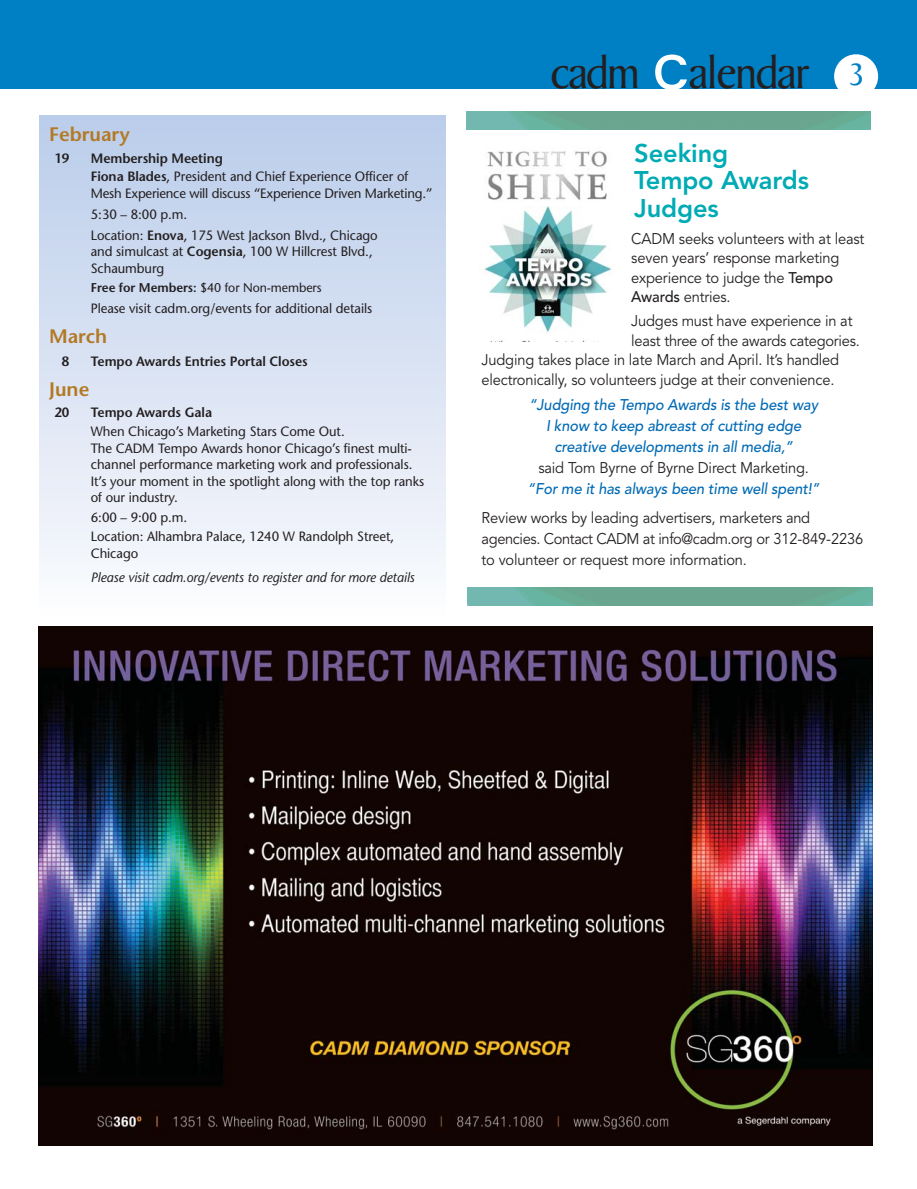
<style>
.page{position:relative;width:917px;height:1189px;background:#fff}
.page>*{position:absolute;margin:0;border:0;box-sizing:border-box;transform-origin:0 0}
.t1{font:48px "Baker Signet";letter-spacing:-.035em;color:#231f20}
.t2{font:800 25.35px/27.3px "Avenir";letter-spacing:-.005em;color:#00abb4}
.t3{font:600 19.5px "Stone Sans";color:#b37924}
.t4{font:15.45px/19.5px "Avenir";letter-spacing:-.01em;color:#231f20;scale:.95 1}
.t5{font:500 15.45px/20.9px "Avenir";color:#006ab5;text-align:center;scale:.95 1}
.t6{font:13.5px/16.5px "Stone Sans";letter-spacing:-.005em;color:#231f20}
.t7{font:italic 13.5px "Stone Sans";letter-spacing:-.005em;color:#231f20}
.t8{font:600 13.5px "Stone Sans";letter-spacing:-.005em;color:#231f20}
.t9{font:12.75px "Stone Sans";letter-spacing:-.005em;color:#231f20}
.s1{font-weight:600}
.s2{font-family:"SIL Hei Med Jian";color:#fff}
.s3{font-size:33.15px;color:#0080c4}
.s4{font-weight:500}
</style>
<div class="page">
<div style="left:0;top:0;width:917px;height:88px;background:#0080c4"></div>
<div style="left:834px;top:54px;width:44px;height:44px;background:#fff;border-radius:50%"></div>
<div style="left:39px;top:115px;width:407px;height:503px;background:linear-gradient(to bottom,#baccea,#fbfbfd)"></div>
<img style="left:38px;top:626px;width:834px;height:519px">
<img style="left:466px;top:111px;width:404px;height:19px">
<img style="left:468px;top:587px;width:404px;height:18px">
<img style="left:487px;top:151px;width:120px;height:49px">
<img style="left:484px;top:206px;width:128px;height:135px">
<h3 class="t3" style="left:49px;top:126px;width:82px">February</h3>
<p class="t8" style="left:54px;top:153px;width:16px">19</p>
<p class="t6" style="left:91px;top:151px;width:319px;line-height:18px"><span class="s1">Membership Meeting<br>Fiona Blades</span>, President and Chief Experience Officer of</p>
<p class="t6" style="left:91px;top:184px;width:343px;line-height:21px">Mesh Experience will discuss “Experience Driven Marketing.”<br>5:30 – 8:00 p.m.<br>Location: <span class="s1">Enova</span>, 175 West Jackson Blvd., Chicago</p>
<p class="t6" style="left:91px;top:245px;width:283px">and simulcast at <span class="s1">Cogensia</span>, 100 W Hillcrest Blvd.,<br>Schaumburg</p>
<p class="t9" style="left:91px;top:283px;width:232px"><span class="s1">Free for Members:</span> $40 for Non-members</p>
<p class="t6" style="left:91px;top:302px;width:283px">Please visit cadm.org/events for additional details</p>
<h3 class="t3" style="left:49px;top:329px;width:60px">March</h3>
<p class="t8" style="left:62px;top:356px;width:9px">8</p>
<p class="t8" style="left:91px;top:356px;width:218px">Tempo Awards Entries Portal Closes</p>
<h3 class="t3" style="left:49px;top:381px;width:42px">June</h3>
<p class="t8" style="left:54px;top:407px;width:16px">20</p>
<p class="t8" style="left:91px;top:407px;width:123px">Tempo Awards Gala</p>
<p class="t6" style="left:91px;top:425px;width:335px">When Chicago’s Marketing Stars Come Out.<br>The CADM Tempo Awards honor Chicago’s finest multi&shy;channel performance marketing work and professionals.<br>It’s your moment in the spotlight along with the top ranks of our industry.</p>
<p class="t6" style="left:91px;top:509px;width:305px;line-height:19.5px">6:00 – 9:00 p.m.<br>Location: Alhambra Palace, 1240 W Randolph Street,</p>
<p class="t6" style="left:91px;top:546px;width:49px">Chicago</p>
<p class="t7" style="left:91px;top:572px;width:325px">Please visit cadm.org/events to register and for more details</p>
<h1 class="t1" style="left:550px;top:54px;width:315px">cadm <span class="s2">C</span>alendar <span class="s3">3</span></h1>
<h2 class="t2" style="left:634px;top:142px;width:176px">Seeking<br>Tempo Awards<br>Judges</h2>
<p class="t4" style="left:631px;top:230px;width:247px">CADM seeks volunteers with at least seven years’ response marketing experience to judge the <span class="s4">Tempo<br>Awards</span> entries.</p>
<p class="t4" style="left:631px;top:313px;width:234px">Judges must have experience in at</p>
<p class="t4" style="left:631px;top:332px;width:242px">least three of the awards categories.</p>
<p class="t4" style="left:481px;top:352px;width:378px">Judging takes place in late March and April. It’s handled</p>
<p class="t4" style="left:481px;top:371px;width:373px">electronically, so volunteers judge at their convenience.</p>
<p class="t5" style="left:529px;top:396px;width:308px">“Judging the Tempo Awards is the best way<br>I know to keep abreast of cutting edge creative developments in all media,”</p>
<p class="t4" style="left:538px;top:459px;width:286px">said Tom Byrne of Byrne Direct Marketing.</p>
<p class="t5" style="left:527px;top:479px;width:311px">“For me it has always been time well spent!”</p>
<p class="t4" style="left:481px;top:509px;width:403px;line-height:20.9px">Review works by leading advertisers, marketers and agencies. Contact CADM at info@cadm.org or 312-849-2236 to volunteer or request more information.</p>
</div>
